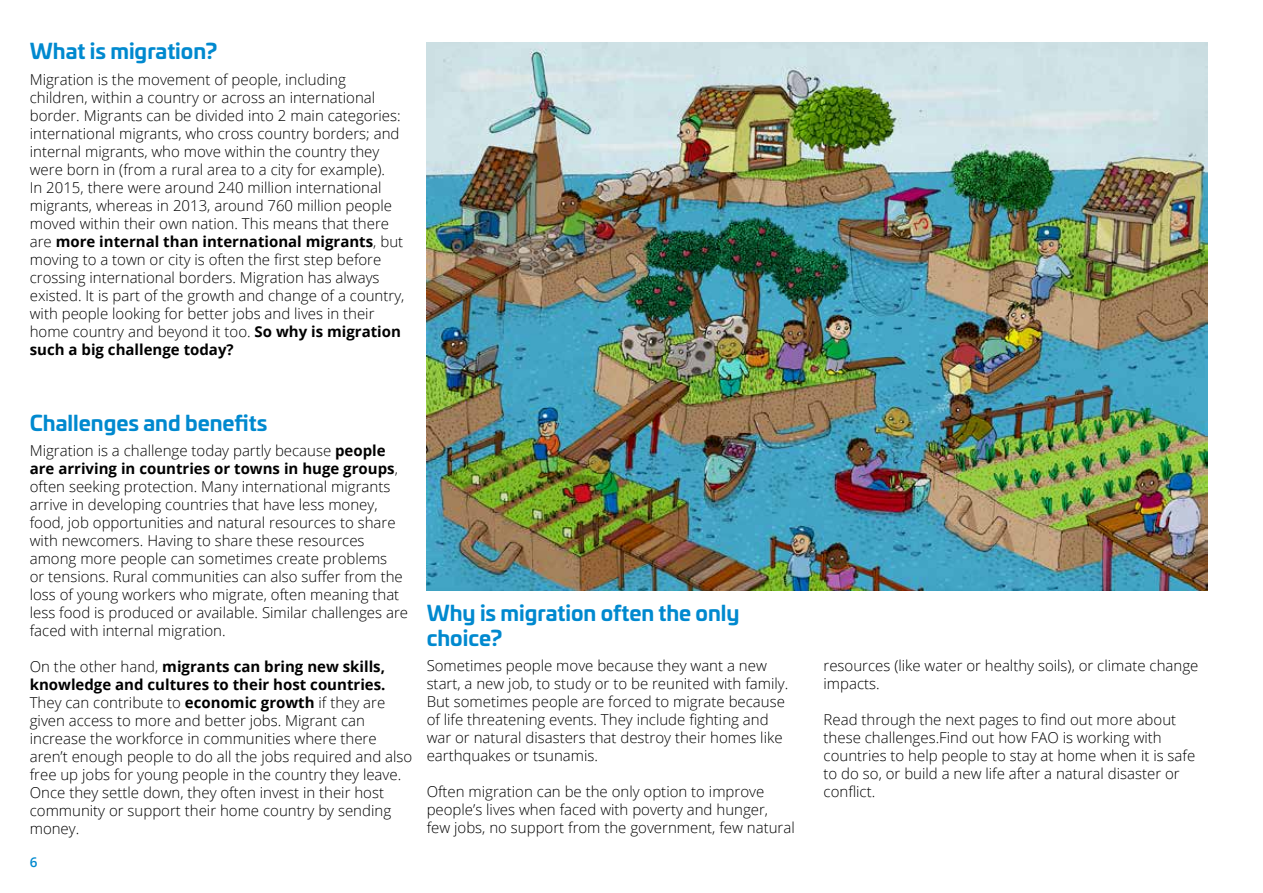
<style>
.page{position:relative;width:1263px;height:893px;background:#fff}
.page>*{position:absolute;margin:0;border:0;box-sizing:border-box;transform-origin:0 0}
.t1{font:700 21px/25.2px "Univia Pro";color:#0089cf}
.t2{font:300 15px/18px "Open Sans";color:#000}
.t3{font:600 13.5px "Open Sans";color:#0089cf}
.s1{font-weight:700}
</style>
<div class="page">
<img style="left:427px;top:43px;width:780px;height:547px">
<h1 class="t1" style="left:30px;top:37px;width:189px">What is migration?</h1>
<p class="t2" style="left:30px;top:70px;width:376px">Migration is the movement of people, including children, within a country or across an international border. Migrants can be divided into 2 main categories: international migrants, who cross country borders; and internal migrants, who move within the country they were born in (from a rural area to a city for example).<br>In 2015, there were around 240 million international migrants, whereas in 2013, around 760 million people moved within their own nation. This means that there are <span class="s1">more internal than international migrants</span>, but moving to a town or city is often the first step before crossing international borders. Migration has always existed. It is part of the growth and change of a country, with people looking for better jobs and lives in their home country and beyond it too. <span class="s1">So why is migration such a big challenge today?</span></p>
<h1 class="t1" style="left:30px;top:409px;width:239px">Challenges and benefits</h1>
<p class="t2" style="left:30px;top:441px;width:380px">Migration is a challenge today partly because <span class="s1">people are arriving in countries or towns in huge groups</span>, often seeking protection. Many international migrants arrive in developing countries that have less money, food, job opportunities and natural resources to share with newcomers. Having to share these resources among more people can sometimes create problems<br>or tensions. Rural communities can also suffer from the loss of young workers who migrate, often meaning that less food is produced or available. Similar challenges are faced with internal migration.</p>
<p class="t2" style="left:30px;top:657px;width:384px">On the other hand, <span class="s1">migrants can bring new skills, knowledge and cultures to their host countries.<br></span>They can contribute to <span class="s1">economic growth</span> if they are given access to more and better jobs. Migrant can increase the workforce in communities where there aren’t enough people to do all the jobs required and also free up jobs for young people in the country they leave.<br>Once they settle down, they often invest in their host community or support their home country by sending money.</p>
<p class="t3" style="left:30px;top:853px;width:9px">6</p>
<h1 class="t1" style="left:427px;top:599px;width:314px">Why is migration often the only choice?</h1>
<p class="t2" style="left:427px;top:656px;width:363px">Sometimes people move because they want a new start, a new job, to study or to be reunited with family.<br>But sometimes people are forced to migrate because of life threatening events. They include fighting and war or natural disasters that destroy their homes like earthquakes or tsunamis.</p>
<p class="t2" style="left:427px;top:782px;width:370px">Often migration can be the only option to improve people’s lives when faced with poverty and hunger, few jobs, no support from the government, few natural</p>
<p class="t2" style="left:823px;top:657px;width:376px">resources (like water or healthy soils), or climate change impacts.</p>
<p class="t2" style="left:823px;top:711px;width:373px">Read through the next pages to find out more about these challenges.Find out how FAO is working with countries to help people to stay at home when it is safe to do so, or build a new life after a natural disaster or conflict.</p>
</div>
